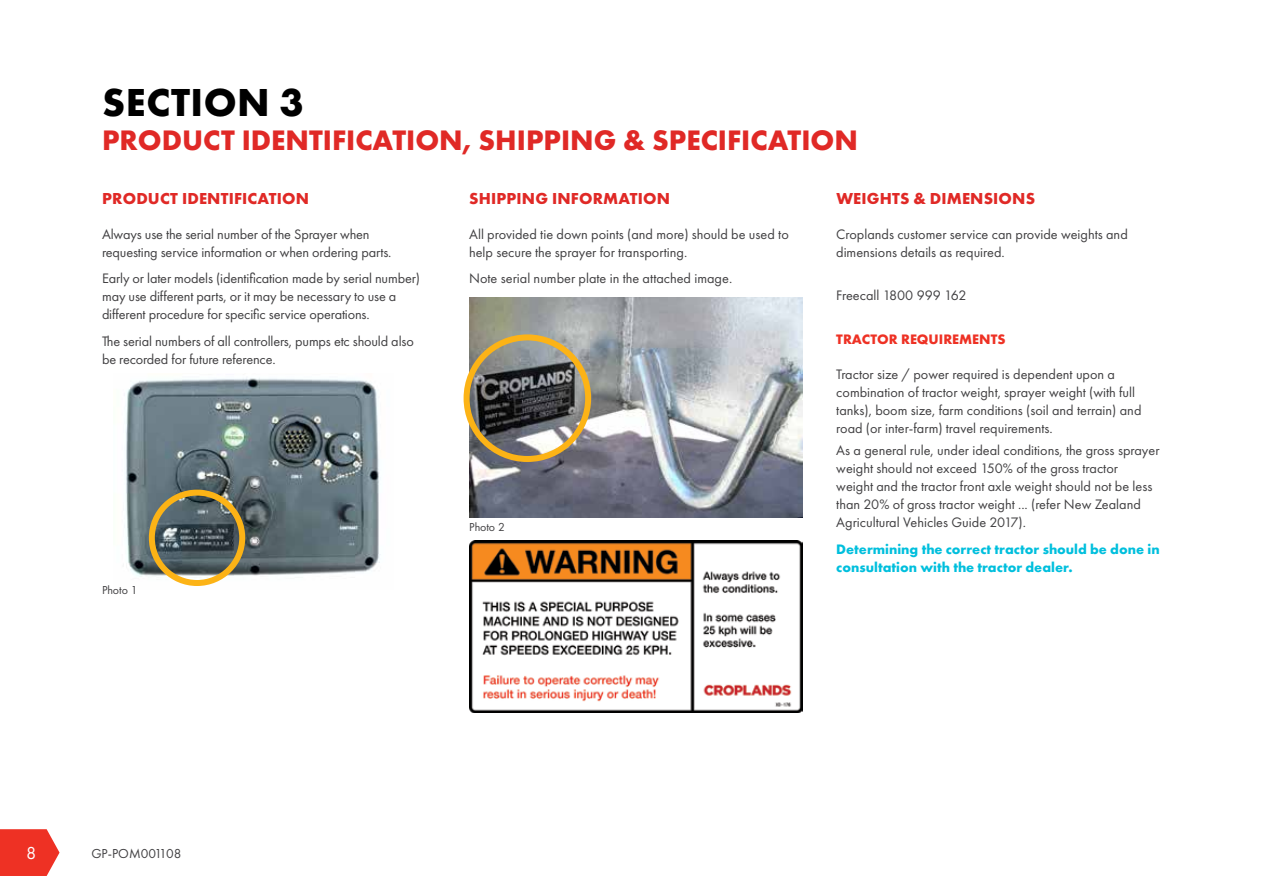
<style>
.page{position:relative;width:1263px;height:893px;background:#fff}
.page>*{position:absolute;margin:0;border:0;box-sizing:border-box;transform-origin:0 0}
.t1{font:700 40.5px "Futura PT";letter-spacing:.015em;color:#000}
.t2{font:700 29.25px "Futura PT";color:#e02926}
.t3{font:18px "Futura PT";color:#fff}
.t4{font:700 16.5px "Futura PT";letter-spacing:.01em;color:#e02926}
.t5{font:14.25px/18px "Futura PT";color:#414042}
.t6{font:700 14.25px/18px "Futura PT";color:#00bfdd}
.t7{font:700 14.25px "Futura PT";color:#ee3124}
.t8{font:13.5px "Futura PT";color:#414042}
.t9{font:12px "Futura PT";color:#414042}
</style>
<div class="page">
<svg style="left:0;top:829px;width:60px;height:47px;background:#f0493e"></svg>
<img style="left:124px;top:377px;width:257px;height:209px">
<div style="left:149px;top:490px;width:96px;height:96px;border:6px solid #fcb316;border-radius:50%"></div>
<img style="left:469px;top:298px;width:333px;height:219px">
<img style="left:469px;top:540px;width:333px;height:172px">
<div style="left:464px;top:334px;width:127px;height:128px;border:6px solid #fcb316;border-radius:50%"></div>
<h1 class="t1" style="left:102px;top:76px;width:203px">SECTION 3</h1>
<h2 class="t2" style="left:102px;top:121px;width:757px">PRODUCT IDENTIFICATION, SHIPPING &amp; SPECIFICATION</h2>
<p class="t4" style="left:102px;top:188px;width:208px">PRODUCT IDENTIFICATION</p>
<p class="t5" style="left:102px;top:225px;width:291px">Always use the serial number of the Sprayer when requesting service information or when ordering parts.</p>
<p class="t5" style="left:102px;top:270px;width:319px">Early or later models (identification made by serial number) may use different parts, or it may be necessary to use a different procedure for specific service operations.</p>
<p class="t5" style="left:102px;top:332px;width:313px">The serial numbers of all controllers, pumps etc should also be recorded for future reference.</p>
<p class="t4" style="left:469px;top:188px;width:202px">SHIPPING INFORMATION</p>
<p class="t5" style="left:469px;top:225px;width:321px">All provided tie down points (and more) should be used to help secure the sprayer for transporting.</p>
<p class="t5" style="left:469px;top:270px;width:265px">Note serial number plate in the attached image.</p>
<p class="t4" style="left:836px;top:188px;width:200px">WEIGHTS &amp; DIMENSIONS</p>
<p class="t5" style="left:836px;top:225px;width:293px">Croplands customer service can provide weights and dimensions details as required.</p>
<p class="t5" style="left:836px;top:287px;width:132px">Freecall 1800 999 162</p>
<p class="t7" style="left:836px;top:330px;width:171px">TRACTOR REQUIREMENTS</p>
<p class="t5" style="left:836px;top:365px;width:307px">Tractor size / power required is dependent upon a combination of tractor weight, sprayer weight (with full tanks), boom size, farm conditions (soil and terrain) and road (or inter-farm) travel requirements.</p>
<p class="t5" style="left:836px;top:441px;width:325px">As a general rule, under ideal conditions, the gross sprayer weight should not exceed 150% of the gross tractor<br>weight and the tractor front axle weight should not be less than 20% of gross tractor weight ... (refer New Zealand Agricultural Vehicles Guide 2017).</p>
<p class="t6" style="left:836px;top:540px;width:325px">Determining the correct tractor should be done in consultation with the tractor dealer.</p>
<p class="t9" style="left:469px;top:520px;width:37px">Photo 2</p>
<p class="t9" style="left:102px;top:583px;width:37px">Photo 1</p>
<p class="t3" style="left:26px;top:842px;width:12px">8</p>
<p class="t8" style="left:91px;top:845px;width:92px">GP-POM001108</p>
</div>
